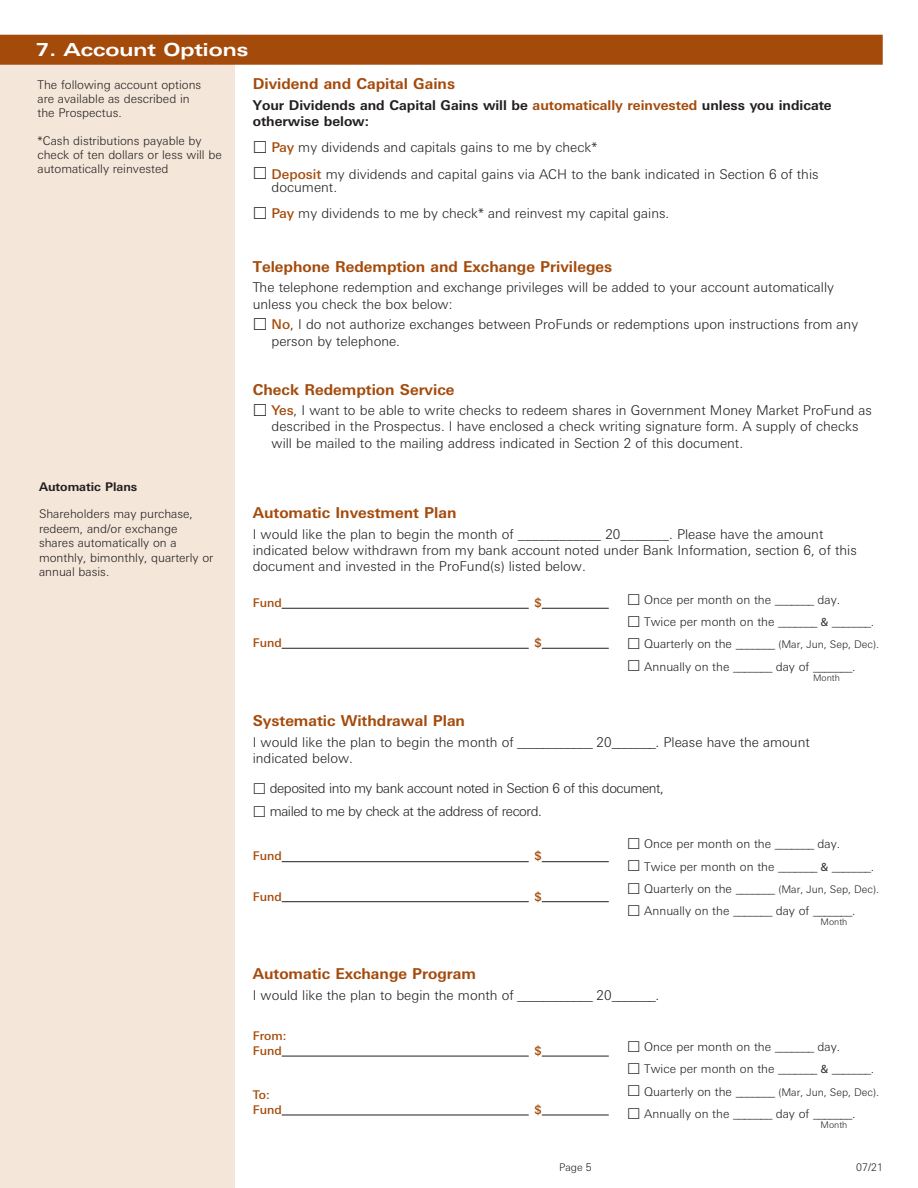
<style>
.page{position:relative;width:918px;height:1188px;background:#fff}
.page>*{position:absolute;margin:0;border:0;box-sizing:border-box;transform-origin:0 0}
.t1{font:700 18px "LT Univers Extd";color:#fff}
.Head_-_section{font:700 15px "LT Univers Basic";color:#a44b0c}
.text{font:700 15px "LT Univers Basic";color:#a44b0c}
.t2{font:300 13.5px/16.2px "LT Univers Basic";color:#231f20}
.t3{font:300 13.5px "LT Univers Basic";letter-spacing:-.035em;color:#231f20}
.t4{font:700 13.5px/16.2px "LT Univers Basic";color:#231f20}
.Instructions_-_side{font:300 12px/14.4px "LT Univers Basic";color:#231f20}
.t5{font:500 12px "LT Univers Basic";color:#a44b0c}
.Instructions_-_side-2{font:700 12px "LT Univers Basic";color:#231f20}
.t6{font:300 10.5px "LT Univers Basic";color:#231f20}
.t7{font:300 9px "LT Univers Basic";color:#231f20}
.s1{color:#a44b0c}
.s2{font-weight:500;color:#a44b0c}
.s3{font-family:"Myriad Pro";font-weight:400}
.s4{font-size:10.5px}
</style>
<div class="page">
<div style="left:0;top:43px;width:234px;height:1145px;background:#f4e6d9"></div>
<hr style="left:282px;top:608px;width:247px;height:1px;background:#231f20">
<hr style="left:542px;top:608px;width:67px;height:1px;background:#231f20">
<hr style="left:282px;top:648px;width:247px;height:1px;background:#231f20">
<hr style="left:542px;top:648px;width:67px;height:1px;background:#231f20">
<hr style="left:282px;top:861px;width:247px;height:1px;background:#231f20">
<hr style="left:542px;top:861px;width:67px;height:1px;background:#231f20">
<hr style="left:282px;top:901px;width:247px;height:1px;background:#231f20">
<hr style="left:542px;top:901px;width:67px;height:1px;background:#231f20">
<hr style="left:282px;top:1056px;width:247px;height:1px;background:#231f20">
<hr style="left:542px;top:1056px;width:67px;height:1px;background:#231f20">
<hr style="left:282px;top:1115px;width:247px;height:1px;background:#231f20">
<hr style="left:542px;top:1115px;width:67px;height:1px;background:#231f20">
<div style="left:0;top:35px;width:883px;height:30px;background:#a44b0c"></div>
<h1 class="t1" style="left:36px;top:39px;width:214px">7. Account Options</h1>
<p class="Instructions_-_side" style="left:38px;top:77px;width:165px">The following account options are available as described in the Prospectus.</p>
<p class="Instructions_-_side" style="left:38px;top:133px;width:186px">*Cash distributions payable by check of ten dollars or less will be automatically reinvested</p>
<p class="Head_-_section" style="left:253px;top:75px;width:204px">Dividend and Capital Gains</p>
<p class="t4" style="left:253px;top:97px;width:581px">Your Dividends and Capital Gains will be <span class="s1">automatically reinvested</span> unless you indicate otherwise below:</p>
<p class="t2" style="left:272px;top:139px;width:327px"><span class="s2">Pay</span> my dividends and capitals gains to me by check*</p>
<p class="t2" style="left:272px;top:167px;width:549px;line-height:13.5px"><span class="s2">Deposit</span> my dividends and capital gains via ACH to the bank indicated in Section 6 of this document.</p>
<p class="t2" style="left:272px;top:205px;width:399px"><span class="s2">Pay</span> my dividends to me by check* and reinvest my capital gains.</p>
<p class="Head_-_section" style="left:253px;top:257px;width:361px">Telephone Redemption and Exchange Privileges</p>
<p class="t2" style="left:253px;top:279px;width:583px">The telephone redemption and exchange privileges will be added to your account automatically unless you check the box below:</p>
<p class="t2" style="left:272px;top:316px;width:588px"><span class="s2">No</span>, I do not authorize exchanges between ProFunds or redemptions upon instructions from any person by telephone.</p>
<p class="Head_-_section" style="left:253px;top:380px;width:203px">Check Redemption Service</p>
<p class="t2" style="left:272px;top:402px;width:602px"><span class="s2">Yes</span>, I want to be able to write checks to redeem shares in Government Money Market ProFund as described in the Prospectus. I have enclosed a check writing signature form. A supply of checks will be mailed to the mailing address indicated in Section 2 of this document.</p>
<p class="Instructions_-_side-2" style="left:39px;top:480px;width:100px">Automatic Plans</p>
<p class="Instructions_-_side" style="left:39px;top:507px;width:176px">Shareholders may purchase, redeem, and/or exchange shares automatically on a monthly, bimonthly, quarterly or annual basis.</p>
<p class="Head_-_section" style="left:253px;top:504px;width:205px">Automatic Investment Plan</p>
<p class="t2" style="left:253px;top:526px;width:606px">I would like the plan to begin the month of ____________ 20_______. Please have the amount indicated below withdrawn from my bank account noted under Bank Information, section 6, of this document and invested in the ProFund(s) listed below.</p>
<p class="t5" style="left:253px;top:596px;width:30px">Fund</p>
<p class="t5" style="left:535px;top:596px;width:9px">$</p>
<p class="t5" style="left:253px;top:636px;width:30px">Fund</p>
<p class="t5" style="left:535px;top:636px;width:9px">$</p>
<p class="Instructions_-_side" style="left:644px;top:592px;width:197px">Once per month on the _______ day.</p>
<p class="Instructions_-_side" style="left:644px;top:615px;width:231px">Twice per month on the _______ <span class="s3">&amp;</span> _______.</p>
<p class="Instructions_-_side" style="left:644px;top:637px;width:236px">Quarterly on the _______ <span class="s4">(Mar, Jun, Sep, Dec).</span></p>
<p class="Instructions_-_side" style="left:644px;top:659px;width:213px">Annually on the _______ day of _______.</p>
<p class="t7" style="left:813px;top:672px;width:28px">Month</p>
<p class="Head_-_section" style="left:253px;top:711px;width:214px">Systematic Withdrawal Plan</p>
<p class="t2" style="left:253px;top:734px;width:559px">I would like the plan to begin the month of ____________ 20_______. Please have the amount indicated below.</p>
<p class="t3" style="left:270px;top:781px;width:396px">deposited into my bank account noted in Section 6 of this document,</p>
<p class="t3" style="left:270px;top:803px;width:274px">mailed to me by check at the address of record.</p>
<p class="t5" style="left:253px;top:849px;width:30px">Fund</p>
<p class="t5" style="left:535px;top:849px;width:9px">$</p>
<p class="t5" style="left:253px;top:889px;width:30px">Fund</p>
<p class="t5" style="left:535px;top:889px;width:9px">$</p>
<p class="Instructions_-_side" style="left:644px;top:837px;width:197px">Once per month on the _______ day.</p>
<p class="Instructions_-_side" style="left:644px;top:859px;width:231px">Twice per month on the _______ <span class="s3">&amp;</span> _______.</p>
<p class="Instructions_-_side" style="left:644px;top:881px;width:236px">Quarterly on the _______ <span class="s4">(Mar, Jun, Sep, Dec).</span></p>
<p class="Instructions_-_side" style="left:644px;top:904px;width:213px">Annually on the _______ day of _______.</p>
<p class="t7" style="left:821px;top:917px;width:28px">Month</p>
<p class="text" style="left:253px;top:965px;width:225px">Automatic Exchange Program</p>
<p class="t2" style="left:253px;top:987px;width:408px">I would like the plan to begin the month of ____________ 20_______.</p>
<p class="t5" style="left:253px;top:1029px;width:35px">From:</p>
<p class="t5" style="left:253px;top:1044px;width:30px">Fund</p>
<p class="t5" style="left:535px;top:1044px;width:9px">$</p>
<p class="t5" style="left:253px;top:1088px;width:18px">To:</p>
<p class="t5" style="left:253px;top:1102px;width:30px">Fund</p>
<p class="t5" style="left:535px;top:1102px;width:9px">$</p>
<p class="Instructions_-_side" style="left:644px;top:1040px;width:197px">Once per month on the _______ day.</p>
<p class="Instructions_-_side" style="left:644px;top:1062px;width:231px">Twice per month on the _______ <span class="s3">&amp;</span> _______.</p>
<p class="Instructions_-_side" style="left:644px;top:1084px;width:236px">Quarterly on the _______ <span class="s4">(Mar, Jun, Sep, Dec).</span></p>
<p class="Instructions_-_side" style="left:644px;top:1106px;width:213px">Annually on the _______ day of _______.</p>
<p class="t7" style="left:821px;top:1120px;width:28px">Month</p>
<p class="t6" style="left:559px;top:1161px;width:34px">Page 5</p>
<p class="t6" style="left:856px;top:1161px;width:28px">07/21</p>
</div>
